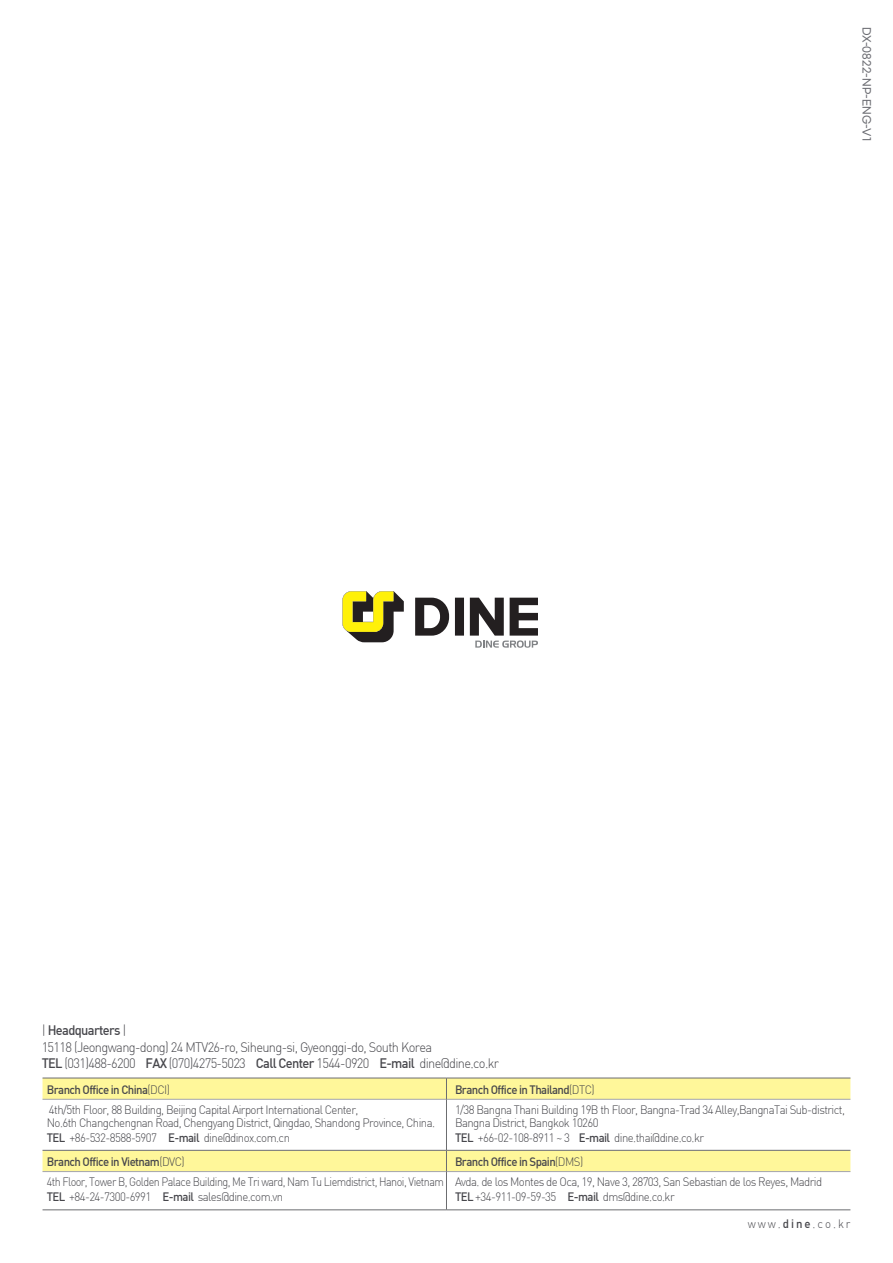
<style>
.page{position:relative;width:893px;height:1263px;background:#fff}
.page>*{position:absolute;margin:0;border:0;box-sizing:border-box;transform-origin:0 0}
.t1{font:13.5px "Dinlig";letter-spacing:-.05em;color:#47474c;scale:.95 1}
.t2{font:13.5px "Dinmed";letter-spacing:-.05em;color:#47474c;scale:.95 1}
.t3{font:12px "Dinlig";letter-spacing:-.05em;color:#47474c;scale:.95 1}
.t4{font:12px "Dinmed";letter-spacing:-.05em;color:#47474c;scale:.95 1}
.t5{font:12px "Dinlig";letter-spacing:-.05em;color:#47474c;scale:.9 1}
.t6{font:500 10.5px "Gmarket Sans";letter-spacing:.01em;color:#6b6c72;scale:.95 1}
.s1{font-family:"Dinlig"}
.s2{font-family:"Dinmed"}
</style>
<div class="page">
<svg style="left:415px;top:598px;width:34px;height:38px"></svg>
<svg style="left:455px;top:598px;width:9px;height:38px"></svg>
<svg style="left:342px;top:591px;width:62px;height:51px"></svg>
<svg style="left:470px;top:598px;width:68px;height:50px"></svg>
<div style="left:43px;top:1079px;width:807px;height:20px;background:#fff79a"></div>
<div style="left:43px;top:1149px;width:807px;height:22px;background:#fff79a"></div>
<hr style="left:43px;top:1099px;width:403px;height:1px;background:#a4a5a9">
<hr style="left:447px;top:1099px;width:403px;height:1px;background:#a4a5a9">
<hr style="left:43px;top:1171px;width:403px;height:1px;background:#a4a5a9">
<hr style="left:447px;top:1171px;width:403px;height:1px;background:#a4a5a9">
<hr style="left:43px;top:1078px;width:403px;height:1px;background:#6c6d70">
<hr style="left:446px;top:1078px;width:404px;height:1px;background:#6c6d70">
<hr style="left:43px;top:1150px;width:403px;height:1px;background:#6c6d70">
<hr style="left:446px;top:1150px;width:404px;height:1px;background:#6c6d70">
<hr style="left:43px;top:1209px;width:403px;height:1px;background:#6c6d70">
<hr style="left:446px;top:1209px;width:404px;height:1px;background:#6c6d70">
<svg style="left:446px;top:1078px;width:1px;height:21px"></svg>
<hr style="left:446px;top:1099px;width:1px;height:51px;background:#6c6d70">
<svg style="left:446px;top:1150px;width:1px;height:21px"></svg>
<hr style="left:446px;top:1171px;width:1px;height:38px;background:#6c6d70">
<p class="t6" style="left:872px;top:27px;width:122px;rotate:90deg">DX-0822-NP-ENG-V1</p>
<p class="t2" style="left:42px;top:1022px;width:91px"><span class="s1">|</span> Headquarters <span class="s1">|</span></p>
<p class="t1" style="left:42px;top:1038px;width:413px">15118 (Jeongwang-dong) 24 MTV26-ro, Siheung-si, Gyeonggi-do, South Korea</p>
<p class="t1" style="left:42px;top:1055px;width:483px"><span class="s2">TEL</span> (031)488-6200 <span class="s2">FAX</span> (070)4275-5023 <span class="s2">Call Center</span> 1544-0920 <span class="s2">E-mail</span> dine@dine.co.kr</p>
<p class="t4" style="left:47px;top:1082px;width:131px">Branch Office in China<span class="s1">(DCI)</span></p>
<p class="t4" style="left:455px;top:1082px;width:149px">Branch Office in Thailand<span class="s1">(DTC)</span></p>
<p class="t3" style="left:49px;top:1102px;width:327px">4th/5th Floor, 88 Building, Beijing Capital Airport International Center,</p>
<p class="t3" style="left:47px;top:1115px;width:410px">No.6th Changchengnan Road, Chengyang District, Qingdao, Shandong Province, China.</p>
<p class="t3" style="left:47px;top:1130px;width:258px"><span class="s2">TEL</span> +86-532-8588-5907 <span class="s2">E-mail</span> dine@dinox.com.cn</p>
<p class="t3" style="left:455px;top:1102px;width:412px">1/38 Bangna Thani Building 19B th Floor, Bangna-Trad 34 Alley,BangnaTai Sub-district,</p>
<p class="t3" style="left:455px;top:1115px;width:153px">Bangna District, Bangkok 10260</p>
<p class="t3" style="left:455px;top:1130px;width:264px"><span class="s2">TEL</span> +66-02-108-8911 ~ 3 <span class="s2">E-mail</span> dine.thai@dine.co.kr</p>
<p class="t4" style="left:47px;top:1154px;width:147px">Branch Office in Vietnam<span class="s1">(DVC)</span></p>
<p class="t4" style="left:455px;top:1154px;width:136px">Branch Office in Spain<span class="s1">(DMS)</span></p>
<p class="t5" style="left:47px;top:1174px;width:443px">4th Floor, Tower B, Golden Palace Building, Me Tri ward, Nam Tu Liemdistrict, Hanoi, Vietnam</p>
<p class="t3" style="left:47px;top:1189px;width:250px"><span class="s2">TEL</span> +84-24-7300-6991 <span class="s2">E-mail</span> sales@dine.com.vn</p>
<p class="t3" style="left:455px;top:1174px;width:388px">Avda. de los Montes de Oca, 19, Nave 3, 28703, San Sebastian de los Reyes, Madrid</p>
<p class="t3" style="left:455px;top:1189px;width:233px"><span class="s2">TEL</span> +34-911-09-59-35 <span class="s2">E-mail</span> dms@dine.co.kr</p>
<p class="t3" style="left:748px;top:1216px;width:110px">www.<span class="s2">dine</span>.co.kr</p>
</div>
